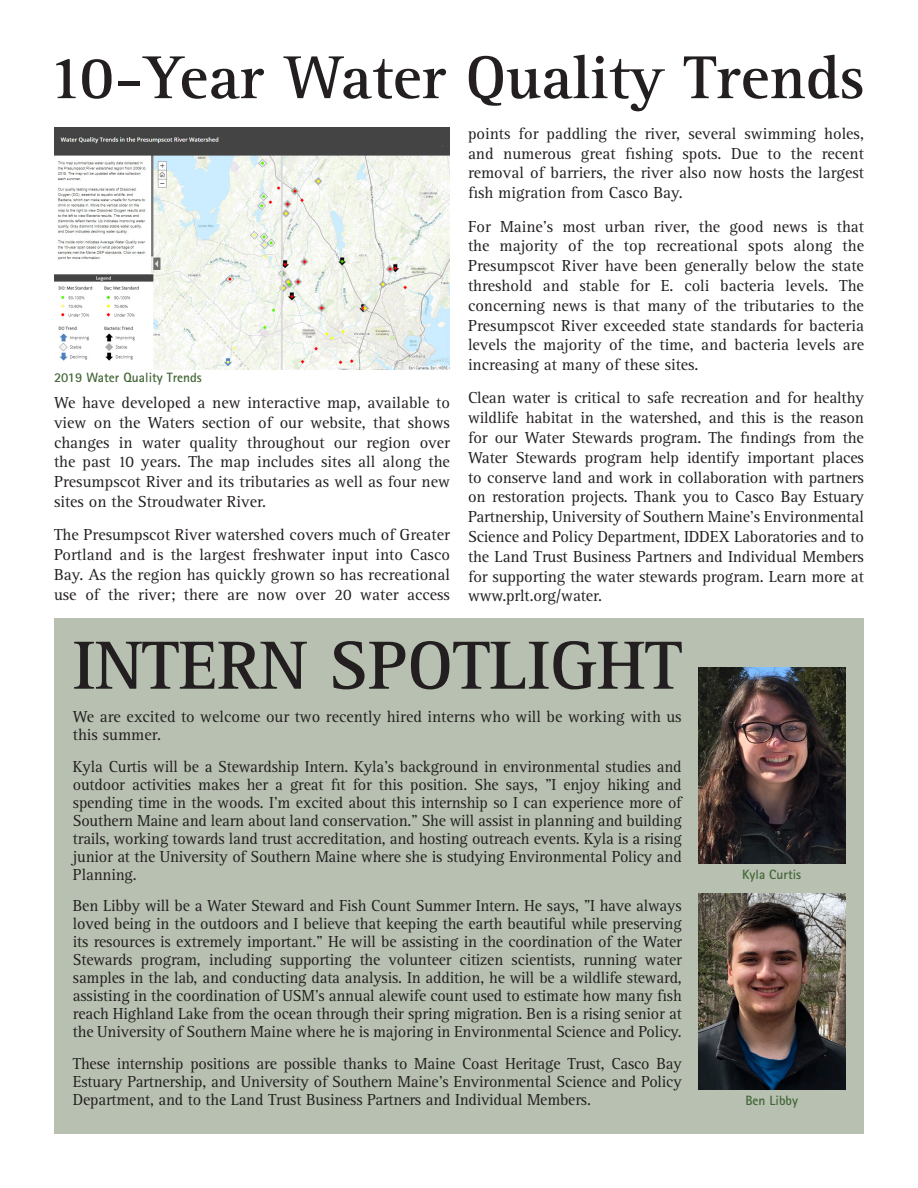
<style>
.page{position:relative;width:918px;height:1188px;background:#fff}
.page>*{position:absolute;margin:0;border:0;box-sizing:border-box;transform-origin:0 0}
.t1{font:700 70.5px "Rotis Serif Std";color:#231f20}
.t2{font:700 62.7px "Rotis Serif Std";color:#231f20}
.t3{font:16.5px/19.8px "Rotis Serif Std";color:#231f20;text-align:justify}
.t4{font:700 13.5px "Rotis Sans Serif Std";color:#436738}
</style>
<div class="page">
<div style="left:54px;top:618px;width:810px;height:516px;background:#b8c1b1"></div>
<img style="left:54px;top:127px;width:396px;height:242px">
<img style="left:698px;top:893px;width:147px;height:197px">
<img style="left:698px;top:667px;width:147px;height:197px">
<p class="t2" style="left:48px;top:40px;width:818px">10-Year Water Quality Trends</p>
<p class="t4" style="left:54px;top:369px;width:149px">2019 Water Quality Trends</p>
<p class="t3" style="left:54px;top:393px;width:398px">We have developed a new interactive map, available to view on the Waters section of our website, that shows changes in water quality throughout our region over the past 10 years. The map includes sites all along the Presumpscot River and its tributaries as well as four new sites on the Stroudwater River.</p>
<p class="t3" style="left:54px;top:526px;width:398px">The Presumpscot River watershed covers much of Greater Portland and is the largest freshwater input into Casco Bay. As the region has quickly grown so has recreational use of the river; there are now over 20 water access</p>
<p class="t3" style="left:468px;top:124px;width:398px">points for paddling the river, several swimming holes, and numerous great fishing spots. Due to the recent removal of barriers, the river also now hosts the largest fish migration from Casco Bay.</p>
<p class="t3" style="left:468px;top:217px;width:398px">For Maine’s most urban river, the good news is that the majority of the top recreational spots along the Presumpscot River have been generally below the state threshold and stable for E. coli bacteria levels. The concerning news is that many of the tributaries to the Presumpscot River exceeded state standards for bacteria levels the majority of the time, and bacteria levels are increasing at many of these sites.</p>
<p class="t3" style="left:468px;top:389px;width:398px">Clean water is critical to safe recreation and for healthy wildlife habitat in the watershed, and this is the reason for our Water Stewards program. The findings from the Water Stewards program help identify important places to conserve land and work in collaboration with partners on restoration projects. Thank you to Casco Bay Estuary Partnership, University of Southern Maine’s Environmental Science and Policy Department, IDDEX Laboratories and to the Land Trust Business Partners and Individual Members for supporting the water stewards program. Learn more at www.prlt.org/water.</p>
<p class="t1" style="left:73px;top:624px;width:610px">INTERN SPOTLIGHT</p>
<p class="t3" style="left:73px;top:708px;width:610px;line-height:18px">We are excited to welcome our two recently hired interns who will be working with us this summer.</p>
<p class="t3" style="left:73px;top:758px;width:610px;line-height:18px">Kyla Curtis will be a Stewardship Intern. Kyla’s background in environmental studies and outdoor activities makes her a great fit for this position. She says, "I enjoy hiking and spending time in the woods. I’m excited about this internship so I can experience more of Southern Maine and learn about land conservation.” She will assist in planning and building trails, working towards land trust accreditation, and hosting outreach events. Kyla is a rising junior at the University of Southern Maine where she is studying Environmental Policy and Planning.</p>
<p class="t3" style="left:73px;top:897px;width:610px;line-height:18px">Ben Libby will be a Water Steward and Fish Count Summer Intern. He says, "I have always loved being in the outdoors and I believe that keeping the earth beautiful while preserving its resources is extremely important.” He will be assisting in the coordination of the Water Stewards program, including supporting the volunteer citizen scientists, running water samples in the lab, and conducting data analysis. In addition, he will be a wildlife steward, assisting in the coordination of USM’s annual alewife count used to estimate how many fish reach Highland Lake from the ocean through their spring migration. Ben is a rising senior at the University of Southern Maine where he is majoring in Environmental Science and Policy.</p>
<p class="t3" style="left:73px;top:1055px;width:610px;line-height:18px">These internship positions are possible thanks to Maine Coast Heritage Trust, Casco Bay Estuary Partnership, and University of Southern Maine’s Environmental Science and Policy Department, and to the Land Trust Business Partners and Individual Members.</p>
<p class="t4" style="left:742px;top:866px;width:61px">Kyla Curtis</p>
<p class="t4" style="left:745px;top:1092px;width:54px">Ben Libby</p>
</div>
